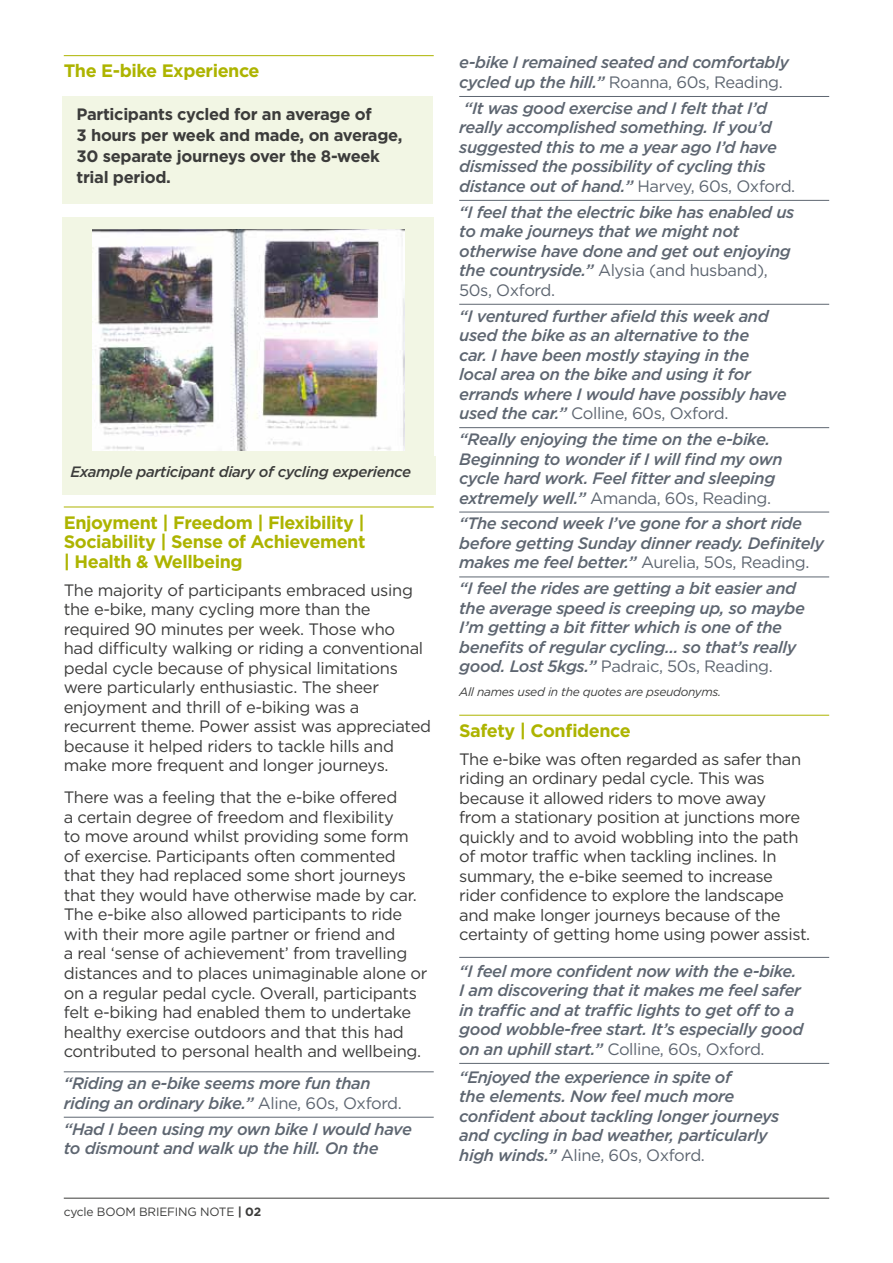
<style>
.page{position:relative;width:893px;height:1263px;background:#fff}
.page>*{position:absolute;margin:0;border:0;box-sizing:border-box;transform-origin:0 0}
.t1{font:700 18px/19.5px "Gotham";letter-spacing:-.025em;color:#adb400;text-align:justify}
.t2{font:italic 500 16.5px/19.5px "Gotham";letter-spacing:-.025em;color:#5e6671}
.t3{font:16.5px/19.5px "Gotham";letter-spacing:-.02em;color:#3c3c3b}
.t4{font:700 16.5px/21px "Gotham";letter-spacing:-.02em;color:#3c3c3b}
.t5{font:italic 500 15px "Gotham";letter-spacing:-.025em;color:#3c3c3b}
.t6{font:italic 12px "Gotham";letter-spacing:-.025em;color:#3c3c3b}
.t7{font:12px "Gotham";letter-spacing:-.015em;color:#3c3c3b}
.s1{font-weight:400;font-style:normal}
.s2{font-weight:700}
</style>
<div class="page">
<div style="left:62px;top:97px;width:370px;height:107px;background:#f2f6e4"></div>
<hr style="left:64px;top:55px;width:370px;height:1px;background:#adb400">
<hr style="left:64px;top:507px;width:370px;height:1px;background:#adb400">
<hr style="left:64px;top:1071px;width:370px;height:1px;background:#5e6671">
<hr style="left:64px;top:1117px;width:370px;height:1px;background:#5e6671">
<hr style="left:459px;top:96px;width:370px;height:1px;background:#5e6671">
<hr style="left:459px;top:200px;width:370px;height:1px;background:#5e6671">
<hr style="left:459px;top:304px;width:370px;height:1px;background:#5e6671">
<hr style="left:459px;top:427px;width:370px;height:1px;background:#5e6671">
<hr style="left:459px;top:512px;width:370px;height:1px;background:#5e6671">
<hr style="left:459px;top:576px;width:370px;height:1px;background:#5e6671">
<hr style="left:459px;top:715px;width:370px;height:1px;background:#adb400">
<hr style="left:459px;top:957px;width:370px;height:1px;background:#5e6671">
<hr style="left:459px;top:1063px;width:370px;height:1px;background:#5e6671">
<hr style="left:64px;top:1198px;width:765px;height:1px;background:#3c3c3b">
<div style="left:62px;top:217px;width:372px;height:247px;background:#f2f6e4"></div>
<img style="left:93px;top:230px;width:312px;height:220px">
<div style="left:62px;top:456px;width:374px;height:38px;background:#f2f6e4"></div>
<p class="t1" style="left:64px;top:61px;width:197px">The E-bike Experience</p>
<p class="t4" style="left:77px;top:103px;width:328px">Participants cycled for an average of<br>3 hours per week and made, on average,<br>30 separate journeys over the 8-week trial period.</p>
<p class="t5" style="left:70px;top:462px;width:342px">Example participant diary of cycling experience</p>
<p class="t1" style="left:64px;top:512px;width:303px">Enjoyment | Freedom | Flexibility | Sociability | Sense of Achievement | Health &amp; Wellbeing</p>
<p class="t3" style="left:64px;top:580px;width:369px">The majority of participants embraced using the e-bike, many cycling more than the required 90 minutes per week. Those who<br>had difficulty walking or riding a conventional pedal cycle because of physical limitations were particularly enthusiastic. The sheer enjoyment and thrill of e-biking was a recurrent theme. Power assist was appreciated because it helped riders to tackle hills and make more frequent and longer journeys.</p>
<p class="t3" style="left:64px;top:787px;width:365px">There was a feeling that the e-bike offered<br>a certain degree of freedom and flexibility<br>to move around whilst providing some form of exercise. Participants often commented that they had replaced some short journeys that they would have otherwise made by car.<br>The e-bike also allowed participants to ride with their more agile partner or friend and<br>a real ‘sense of achievement’ from travelling distances and to places unimaginable alone or on a regular pedal cycle. Overall, participants felt e-biking had enabled them to undertake healthy exercise outdoors and that this had contributed to personal health and wellbeing.</p>
<p class="t2" style="left:64px;top:1073px;width:340px">“Riding an e-bike seems more fun than riding an ordinary bike.” <span class="s1">Aline, 60s, Oxford.</span></p>
<p class="t2" style="left:64px;top:1119px;width:350px">“Had I been using my own bike I would have to dismount and walk up the hill. On the</p>
<p class="t7" style="left:64px;top:1203px;width:199px">cycle BOOM BRIEFING NOTE <span class="s2">| 02</span></p>
<p class="t2" style="left:459px;top:53px;width:331px">e-bike I remained seated and comfortably cycled up the hill.” <span class="s1">Roanna, 60s, Reading.</span></p>
<p class="t2" style="left:459px;top:98px;width:338px">“It was good exercise and I felt that I’d really accomplished something. If you’d suggested this to me a year ago I’d have dismissed the possibility of cycling this distance out of hand.” <span class="s1">Harvey, 60s, Oxford.</span></p>
<p class="t2" style="left:459px;top:202px;width:337px">“I feel that the electric bike has enabled us to make journeys that we might not otherwise have done and get out enjoying the countryside.” <span class="s1">Alysia (and husband), 50s, Oxford.</span></p>
<p class="t2" style="left:459px;top:306px;width:329px">“I ventured further afield this week and used the bike as an alternative to the<br>car. I have been mostly staying in the local area on the bike and using it for errands where I would have possibly have used the car.” <span class="s1">Colline, 60s, Oxford.</span></p>
<p class="t2" style="left:459px;top:429px;width:325px">“Really enjoying the time on the e-bike.<br>Beginning to wonder if I will find my own cycle hard work. Feel fitter and sleeping extremely well.” <span class="s1">Amanda, 60s, Reading.</span></p>
<p class="t2" style="left:459px;top:514px;width:366px">“The second week I’ve gone for a short ride before getting Sunday dinner ready. Definitely makes me feel better.” <span class="s1">Aurelia, 50s, Reading.</span></p>
<p class="t2" style="left:459px;top:578px;width:347px">“I feel the rides are getting a bit easier and the average speed is creeping up, so maybe I’m getting a bit fitter which is one of the benefits of regular cycling… so that’s really good. Lost 5kgs.” <span class="s1">Padraic, 50s, Reading.</span></p>
<p class="t6" style="left:459px;top:684px;width:264px">All names used in the quotes are pseudonyms.</p>
<p class="t1" style="left:459px;top:721px;width:173px">Safety | Confidence</p>
<p class="t3" style="left:459px;top:749px;width:353px">The e-bike was often regarded as safer than riding an ordinary pedal cycle. This was because it allowed riders to move away<br>from a stationary position at junctions more quickly and to avoid wobbling into the path of motor traffic when tackling inclines. In summary, the e-bike seemed to increase rider confidence to explore the landscape and make longer journeys because of the certainty of getting home using power assist.</p>
<p class="t2" style="left:459px;top:961px;width:346px">“I feel more confident now with the e-bike.<br>I am discovering that it makes me feel safer in traffic and at traffic lights to get off to a good wobble-free start. It’s especially good on an uphill start.” <span class="s1">Colline, 60s, Oxford.</span></p>
<p class="t2" style="left:459px;top:1067px;width:322px">“Enjoyed the experience in spite of<br>the elements. Now feel much more confident about tackling longer journeys and cycling in bad weather, particularly high winds.” <span class="s1">Aline, 60s, Oxford.</span></p>
</div>
